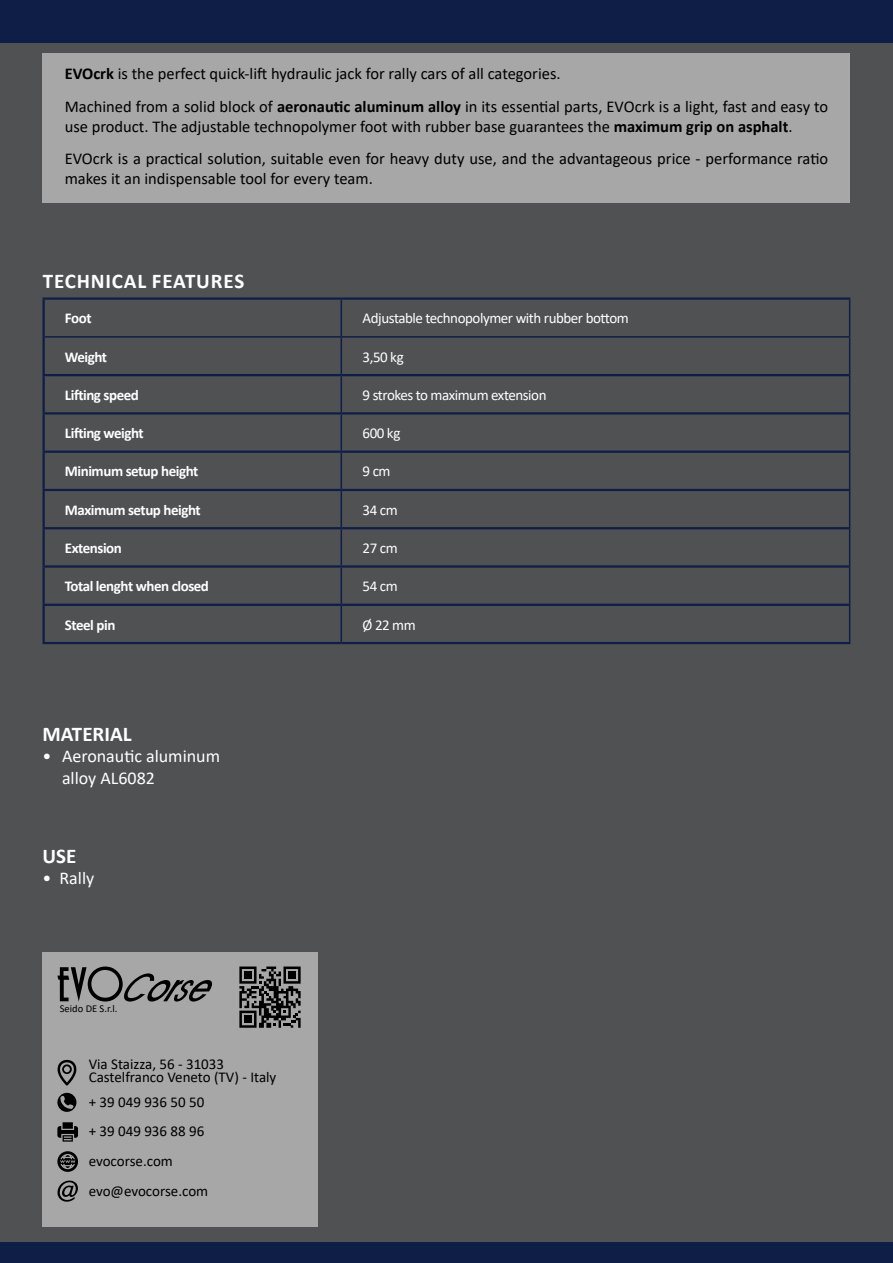
<style>
.page{position:relative;width:893px;height:1263px;background:#505153}
.page>*{position:absolute;margin:0;border:0;box-sizing:border-box;transform-origin:0 0}
.t1{font:700 21px "Calibri";letter-spacing:.03em;color:#fff}
.t2{font:700 21px "Calibri";color:#fff}
.t3{font:18px/21.6px "Calibri";color:#fff}
.t4{font:16.5px/32.5px "Calibri";color:#000}
.t5{font:700 15px "Calibri";letter-spacing:-.03em;color:#fff}
.t6{font:15px/29.5px "Calibri";color:#000}
.t7{font:15px "Calibri";letter-spacing:-.03em;color:#fff}
.t8{font:10.5px "Calibri";color:#000}
.s1{font-weight:700}
</style>
<div class="page">
<hr style="left:0;top:0;width:1px;height:89px;background:#0f1e46">
<div style="left:0;top:0;width:893px;height:43px;background:#0f1e46"></div>
<hr style="left:0;top:182px;width:1px;height:109px;background:#0f1e46">
<div style="left:0;top:1242px;width:893px;height:21px;background:#0f1e46"></div>
<div style="left:43px;top:952px;width:275px;height:275px;background:#a7a7a8"></div>
<div style="left:43px;top:53px;width:807px;height:149px;background:#a7a7a8"></div>
<svg style="left:57px;top:1060px;width:19px;height:25px"></svg>
<svg style="left:57px;top:1093px;width:19px;height:19px"></svg>
<svg style="left:57px;top:1122px;width:21px;height:19px"></svg>
<svg style="left:57px;top:1151px;width:21px;height:21px"></svg>
<svg style="left:57px;top:1180px;width:21px;height:22px"></svg>
<svg style="left:239px;top:966px;width:62px;height:62px"></svg>
<div style="left:244px;top:971px;width:8px;height:8px;background:#000"></div>
<div style="left:288px;top:971px;width:8px;height:8px;background:#000"></div>
<div style="left:244px;top:1015px;width:8px;height:8px;background:#000"></div>
<svg style="left:57px;top:966px;width:155px;height:35px"></svg>
<hr style="left:43px;top:297px;width:298px;height:3px;background:#0f1e46">
<hr style="left:43px;top:300px;width:2px;height:37px;background:#0f1e46">
<hr style="left:341px;top:297px;width:509px;height:3px;background:#0f1e46">
<hr style="left:43px;top:337px;width:2px;height:37px;background:#0f1e46">
<hr style="left:43px;top:374px;width:298px;height:2px;background:#0f1e46">
<hr style="left:43px;top:376px;width:2px;height:36px;background:#0f1e46">
<hr style="left:341px;top:374px;width:508px;height:2px;background:#0f1e46">
<hr style="left:43px;top:412px;width:298px;height:2px;background:#0f1e46">
<hr style="left:43px;top:414px;width:2px;height:37px;background:#0f1e46">
<hr style="left:341px;top:412px;width:508px;height:2px;background:#0f1e46">
<hr style="left:43px;top:451px;width:298px;height:2px;background:#0f1e46">
<hr style="left:43px;top:453px;width:2px;height:36px;background:#0f1e46">
<hr style="left:341px;top:451px;width:508px;height:2px;background:#0f1e46">
<hr style="left:43px;top:489px;width:298px;height:2px;background:#0f1e46">
<hr style="left:43px;top:491px;width:2px;height:36px;background:#0f1e46">
<hr style="left:341px;top:489px;width:508px;height:2px;background:#0f1e46">
<hr style="left:43px;top:527px;width:298px;height:2px;background:#0f1e46">
<hr style="left:43px;top:529px;width:2px;height:36px;background:#0f1e46">
<hr style="left:341px;top:527px;width:508px;height:2px;background:#0f1e46">
<hr style="left:43px;top:565px;width:298px;height:3px;background:#0f1e46">
<hr style="left:43px;top:568px;width:2px;height:36px;background:#0f1e46">
<hr style="left:341px;top:565px;width:508px;height:3px;background:#0f1e46">
<hr style="left:43px;top:604px;width:298px;height:2px;background:#0f1e46">
<hr style="left:43px;top:606px;width:2px;height:36px;background:#0f1e46">
<hr style="left:341px;top:604px;width:508px;height:2px;background:#0f1e46">
<hr style="left:43px;top:642px;width:298px;height:2px;background:#0f1e46">
<hr style="left:341px;top:642px;width:509px;height:2px;background:#0f1e46">
<hr style="left:341px;top:300px;width:1px;height:36px;background:#0f1e46">
<hr style="left:849px;top:300px;width:1px;height:36px;background:#0f1e46">
<hr style="left:45px;top:336px;width:296px;height:2px;background:#0f1e46">
<hr style="left:341px;top:336px;width:509px;height:2px;background:#0f1e46">
<hr style="left:341px;top:338px;width:1px;height:36px;background:#0f1e46">
<hr style="left:849px;top:338px;width:1px;height:37px;background:#0f1e46">
<hr style="left:341px;top:376px;width:1px;height:36px;background:#0f1e46">
<hr style="left:849px;top:375px;width:1px;height:38px;background:#0f1e46">
<hr style="left:341px;top:414px;width:1px;height:37px;background:#0f1e46">
<hr style="left:849px;top:413px;width:1px;height:39px;background:#0f1e46">
<hr style="left:341px;top:453px;width:1px;height:36px;background:#0f1e46">
<hr style="left:849px;top:452px;width:1px;height:38px;background:#0f1e46">
<hr style="left:341px;top:491px;width:1px;height:36px;background:#0f1e46">
<hr style="left:849px;top:490px;width:1px;height:38px;background:#0f1e46">
<hr style="left:341px;top:529px;width:1px;height:36px;background:#0f1e46">
<hr style="left:849px;top:528px;width:1px;height:38px;background:#0f1e46">
<hr style="left:341px;top:568px;width:1px;height:36px;background:#0f1e46">
<hr style="left:849px;top:566px;width:1px;height:39px;background:#0f1e46">
<hr style="left:341px;top:606px;width:1px;height:36px;background:#0f1e46">
<hr style="left:849px;top:605px;width:1px;height:37px;background:#0f1e46">
<p class="t4" style="left:65px;top:57px;width:765px"><span class="s1">EVOcrk</span> is the perfect quick-lift hydraulic jack for rally cars of all categories.<br>Machined from a solid block of <span class="s1">aeronautic aluminum alloy</span> in its essential parts, EVOcrk is a light, fast and easy to</p>
<p class="t4" style="left:65px;top:110px;width:765px">use product. The adjustable technopolymer foot with rubber base guarantees the <span class="s1">maximum grip on asphalt</span>.<br>EVOcrk is a practical solution, suitable even for heavy duty use, and the advantageous price - performance ratio</p>
<p class="t4" style="left:65px;top:162px;width:310px">makes it an indispensable tool for every team.</p>
<p class="t1" style="left:43px;top:266px;width:203px">TECHNICAL FEATURES</p>
<p class="t5" style="left:65px;top:308px;width:28px">Foot</p>
<p class="t7" style="left:363px;top:308px;width:268px">Adjustable technopolymer with rubber bottom</p>
<p class="t5" style="left:65px;top:346px;width:44px">Weight</p>
<p class="t7" style="left:363px;top:346px;width:43px">3,50 kg</p>
<p class="t5" style="left:65px;top:384px;width:76px">Lifting speed</p>
<p class="t7" style="left:363px;top:384px;width:186px">9 strokes to maximum extension</p>
<p class="t5" style="left:65px;top:423px;width:80px">Lifting weight</p>
<p class="t7" style="left:363px;top:423px;width:39px">600 kg</p>
<p class="t5" style="left:65px;top:461px;width:135px">Minimum setup height</p>
<p class="t7" style="left:363px;top:461px;width:29px">9 cm</p>
<p class="t5" style="left:65px;top:499px;width:137px">Maximum setup height</p>
<p class="t7" style="left:363px;top:499px;width:37px">34 cm</p>
<p class="t5" style="left:65px;top:537px;width:59px">Extension</p>
<p class="t7" style="left:363px;top:538px;width:37px">27 cm</p>
<p class="t5" style="left:65px;top:576px;width:146px">Total lenght when closed</p>
<p class="t7" style="left:363px;top:576px;width:37px">54 cm</p>
<p class="t5" style="left:65px;top:614px;width:52px">Steel pin</p>
<p class="t7" style="left:363px;top:614px;width:55px">Ø 22 mm</p>
<p class="t2" style="left:43px;top:719px;width:91px">MATERIAL</p>
<p class="t3" style="left:62px;top:745px;width:160px;text-indent:-19px">• Aeronautic aluminum alloy AL6082</p>
<p class="t1" style="left:43px;top:841px;width:35px">USE</p>
<p class="t3" style="left:43px;top:867px;width:53px">• Rally</p>
<p class="t8" style="left:60px;top:1001px;width:59px">Seido DE S.r.l.</p>
<p class="t6" style="left:89px;top:1056px;width:189px;line-height:13.5px">Via Staizza, 56 - 31033<br>Castelfranco Veneto (TV) - Italy</p>
<p class="t6" style="left:89px;top:1086px;width:121px">+ 39 049 936 50 50 + 39 049 936 88 96 evocorse.com evo@evocorse.com</p>
</div>
